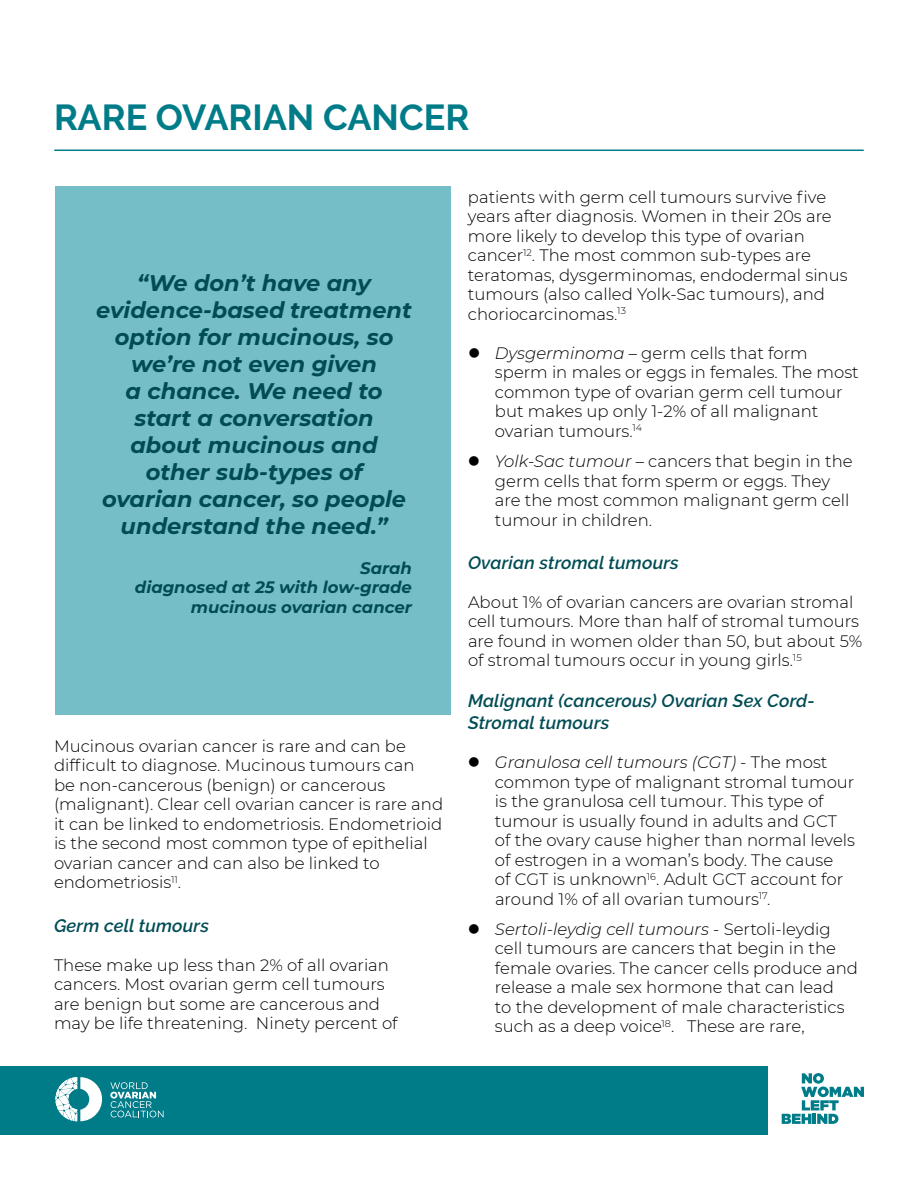
<style>
.page{position:relative;width:918px;height:1188px;background:#fff}
.page>*{position:absolute;margin:0;border:0;box-sizing:border-box;transform-origin:0 0}
.t1{font:700 36px "Raleway";color:#007c89}
.t2{font:italic 700 22.5px/27px "Montserrat";color:#004c55;text-align:center}
.t3{font:italic 600 18px/21.6px "Raleway";letter-spacing:.01em;color:#004c55}
.t4{font:300 16.5px/19.5px "Montserrat";color:#000}
.t5{font:italic 700 16.5px/19.8px "Montserrat";color:#004c55;text-align:right}
.s1{font-style:italic}
</style>
<div class="page">
<hr style="left:55px;top:150px;width:808px;height:1px;background:#007c89">
<svg style="left:782px;top:1073px;width:82px;height:51px"></svg>
<div style="left:0;top:1066px;width:767px;height:68px;background:#007c89"></div>
<svg style="left:56px;top:1077px;width:46px;height:44px"></svg>
<svg style="left:110px;top:1082px;width:54px;height:35px"></svg>
<div style="left:56px;top:187px;width:396px;height:528px;background:#75bec7"></div>
<h1 class="t1" style="left:54px;top:97px;width:417px">RARE OVARIAN CANCER</h1>
<h2 class="t2" style="left:96px;top:268px;width:317px">“We don’t have any evidence-based treatment option for mucinous, so we’re not even given<br>a chance. We need to start a conversation about mucinous and other sub-types of<br>ovarian cancer, so people understand the need.”</h2>
<p class="t5" style="left:135px;top:557px;width:278px">Sarah<br>diagnosed at 25 with low-grade mucinous ovarian cancer</p>
<p class="t4" style="left:54px;top:736px;width:391px">Mucinous ovarian cancer is rare and can be difficult to diagnose. Mucinous tumours can<br>be non-cancerous (benign) or cancerous (malignant). Clear cell ovarian cancer is rare and it can be linked to endometriosis. Endometrioid is the second most common type of epithelial ovarian cancer and can also be linked to endometriosis<sup>11</sup>.</p>
<p class="t3" style="left:54px;top:914px;width:156px">Germ cell tumours</p>
<p class="t4" style="left:54px;top:954px;width:345px">These make up less than 2% of all ovarian cancers. Most ovarian germ cell tumours are benign but some are cancerous and may be life threatening. Ninety percent of</p>
<p class="t4" style="left:468px;top:187px;width:381px">patients with germ cell tumours survive five years after diagnosis. Women in their 20s are more likely to develop this type of ovarian cancer<sup>12</sup>. The most common sub-types are teratomas, dysgerminomas, endodermal sinus tumours (also called Yolk-Sac tumours), and choriocarcinomas.<sup>13</sup></p>
<p class="t4" style="left:495px;top:343px;width:365px"><span class="s1">Dysgerminoma</span> – germ cells that form sperm in males or eggs in females. The most common type of ovarian germ cell tumour but makes up only 1-2% of all malignant ovarian tumours.<sup>14</sup></p>
<p class="t4" style="left:495px;top:451px;width:359px"><span class="s1">Yolk-Sac tumour</span> – cancers that begin in the germ cells that form sperm or eggs. They are the most common malignant germ cell tumour in children.</p>
<p class="t3" style="left:468px;top:552px;width:212px">Ovarian stromal tumours</p>
<p class="t4" style="left:468px;top:592px;width:396px">About 1% of ovarian cancers are ovarian stromal cell tumours. More than half of stromal tumours are found in women older than 50, but about 5% of stromal tumours occur in young girls.<sup>15</sup></p>
<p class="t3" style="left:468px;top:690px;width:348px">Malignant (cancerous) Ovarian Sex Cord-<br>Stromal tumours</p>
<p class="t4" style="left:495px;top:752px;width:362px"><span class="s1">Granulosa cell tumours (CGT)</span> - The most common type of malignant stromal tumour is the granulosa cell tumour. This type of tumour is usually found in adults and GCT of the ovary cause higher than normal levels of estrogen in a woman’s body. The cause<br>of CGT is unknown<sup>16</sup>. Adult GCT account for around 1% of all ovarian tumours<sup>17</sup>.</p>
<p class="t4" style="left:495px;top:919px;width:365px"><span class="s1">Sertoli-leydig cell tumours</span> - Sertoli-leydig cell tumours are cancers that begin in the female ovaries. The cancer cells produce and release a male sex hormone that can lead<br>to the development of male characteristics such as a deep voice<sup>18</sup>. These are rare,</p>
</div>
